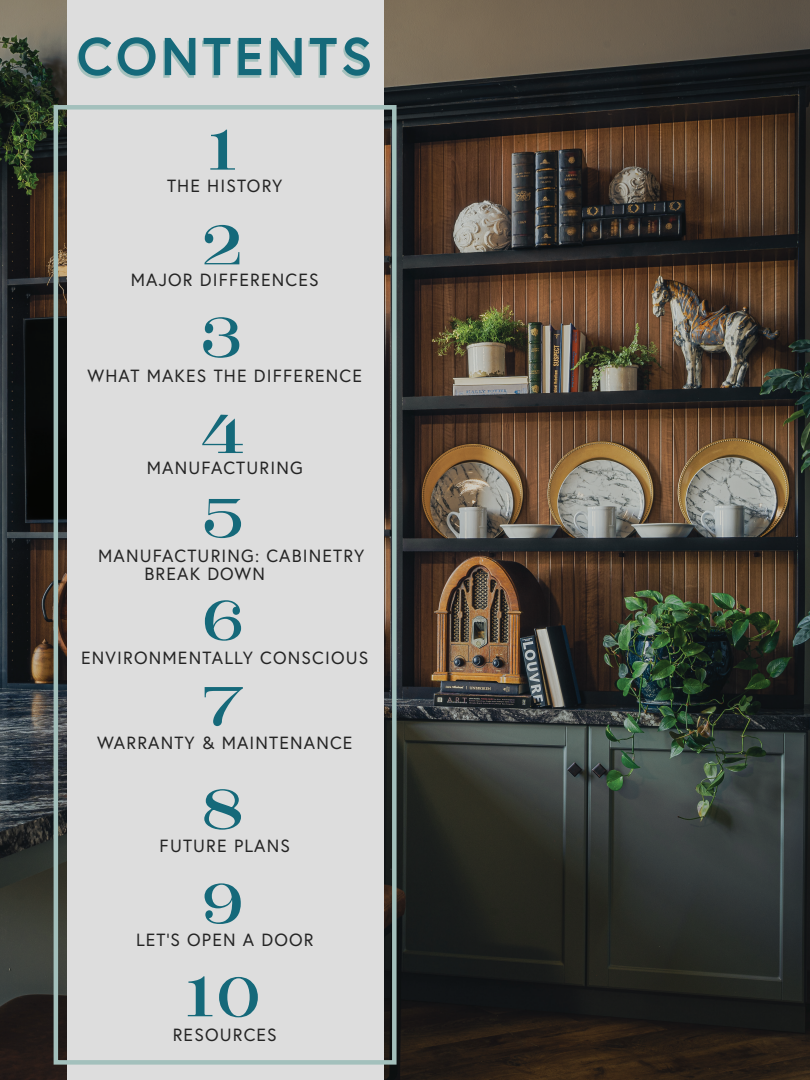
<style>
.page{position:relative;width:810px;height:1080px;background:#fff}
.page>*{position:absolute;margin:0;border:0;box-sizing:border-box;transform-origin:0 0}
.t1{font:82.7px/84px "Inglesa Caps Variable";color:#15697a}
.t2{font:700 53.1px "Europa";letter-spacing:.065em;color:#15697a}
.t3{font:17.65px/18.2px "Europa";letter-spacing:.065em;color:#242424}
</style>
<div class="page">
<img style="left:0;top:0;width:810px;height:1080px">
<div style="left:67px;top:0;width:317px;height:1080px;background:#ddd"></div>
<div style="left:54px;top:105px;width:343px;height:960px;border:4px solid #a3c0bc"></div>
<h2 class="t2" style="left:77px;top:20px;width:297px">CONTENTS</h2>
<h1 class="t1" style="left:207px;top:105px;width:34px">1</h1>
<p class="t3" style="left:167px;top:177px;width:117px">THE HISTORY</p>
<h1 class="t1" style="left:202px;top:200px;width:42px">2</h1>
<p class="t3" style="left:131px;top:270px;width:189px">MAJOR DIFFERENCES</p>
<h1 class="t1" style="left:201px;top:292px;width:45px">3</h1>
<p class="t3" style="left:87px;top:367px;width:276px">WHAT MAKES THE DIFFERENCE</p>
<h1 class="t1" style="left:201px;top:388px;width:44px">4<br>5</h1>
<p class="t3" style="left:145px;top:546px;width:221px;text-indent:-46px">MANUFACTURING: CABINETRY<br>BREAK DOWN</p>
<h1 class="t1" style="left:201px;top:575px;width:44px">6</h1>
<p class="t3" style="left:81px;top:649px;width:289px">ENVIRONMENTALLY CONSCIOUS</p>
<h1 class="t1" style="left:203px;top:660px;width:41px">7</h1>
<p class="t3" style="left:97px;top:733px;width:257px">WARRANTY &amp; MAINTENANCE</p>
<h1 class="t1" style="left:201px;top:764px;width:45px">8</h1>
<p class="t3" style="left:160px;top:836px;width:132px">FUTURE PLANS</p>
<h1 class="t1" style="left:201px;top:858px;width:45px">9</h1>
<p class="t3" style="left:136px;top:930px;width:179px">LET’S OPEN A DOOR</p>
<h1 class="t1" style="left:184px;top:951px;width:79px">10</h1>
<p class="t3" style="left:173px;top:1025px;width:106px">RESOURCES</p>
<p class="t3" style="left:147px;top:458px;width:157px">MANUFACTURING</p>
</div>
